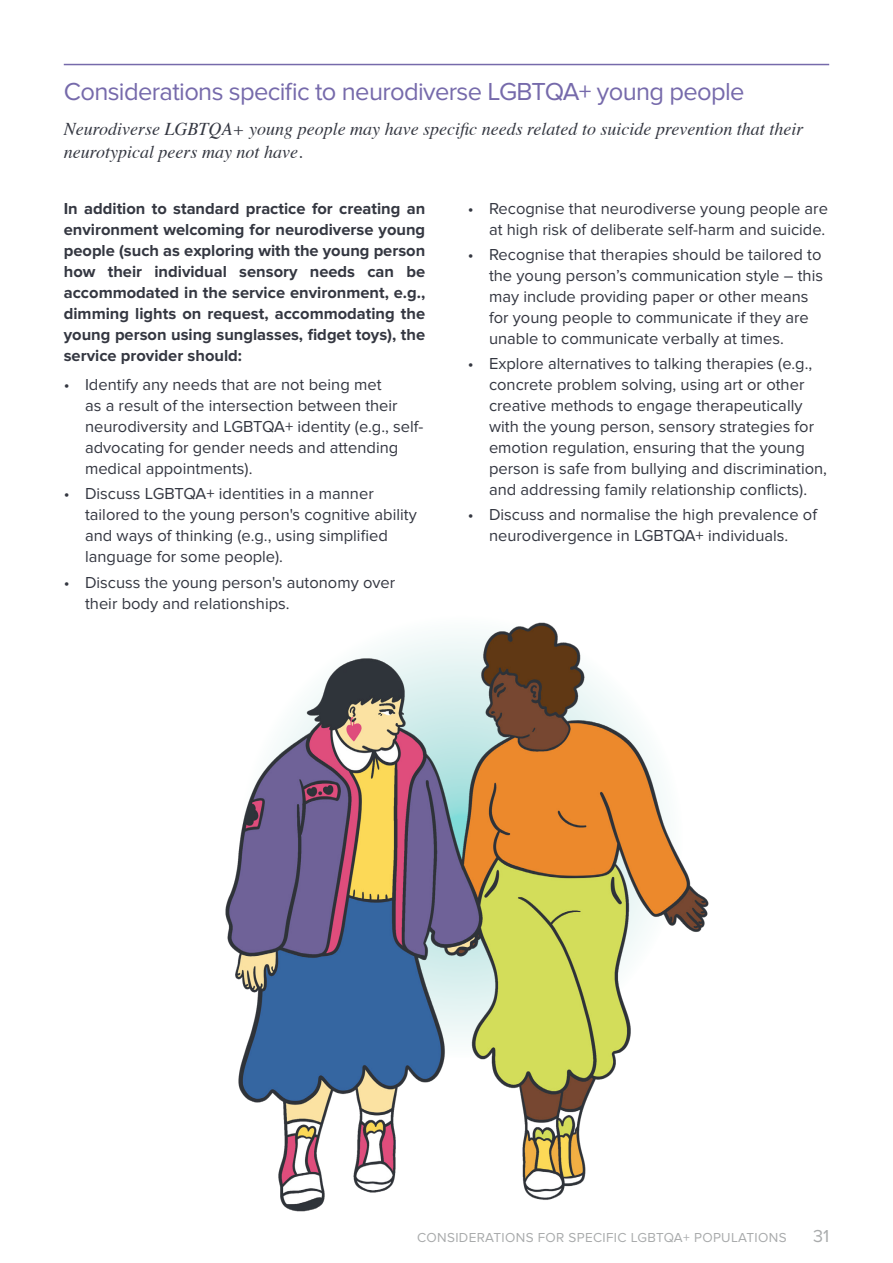
<style>
.page{position:relative;width:893px;height:1263px;background:#fff}
.page>*{position:absolute;margin:0;border:0;box-sizing:border-box;transform-origin:0 0}
.t1{font:25.5px "Proxima Nova";letter-spacing:-.025em;color:#766aab}
.t2{font:italic 18px/22.5px "Times";color:#343741}
.t3{font:18px "Proxima Nova";color:#a9abac}
.t4{font:16.5px/21px "Proxima Nova";color:#343741}
.t5{font:700 16.5px/21px "Proxima Nova";color:#343741;text-align:justify}
.t6{font:13.5px "Proxima Nova";letter-spacing:.025em;color:#a9abac}
</style>
<div class="page">
<hr style="left:64px;top:64px;width:765px;height:1px;background:#766aab">
<img style="left:225px;top:622px;width:484px;height:590px">
<h1 class="t1" style="left:64px;top:77px;width:682px">Considerations specific to neurodiverse LGBTQA+ young people</h1>
<p class="t2" style="left:64px;top:117px;width:741px">Neurodiverse LGBTQA+ young people may have specific needs related to suicide prevention that their neurotypical peers may not have.</p>
<p class="t5" style="left:64px;top:198px;width:363px">In addition to standard practice for creating an environment welcoming for neurodiverse young people (such as exploring with the young person how their individual sensory needs can be accommodated in the service environment, e.g., dimming lights on request, accommodating the young person using sunglasses, fidget toys), the service provider should:</p>
<p class="t4" style="left:85px;top:374px;width:340px;text-indent:-21px">• Identify any needs that are not being met<br>as a result of the intersection between their neurodiversity and LGBTQA+ identity (e.g., self&shy;advocating for gender needs and attending medical appointments).</p>
<p class="t4" style="left:85px;top:484px;width:333px;text-indent:-21px">• Discuss LGBTQA+ identities in a manner tailored to the young person's cognitive ability and ways of thinking (e.g., using simplified language for some people).</p>
<p class="t4" style="left:85px;top:572px;width:312px;text-indent:-21px">• Discuss the young person's autonomy over their body and relationships.</p>
<p class="t4" style="left:468px;top:198px;width:362px;text-align:right">• Recognise that neurodiverse young people are at high risk of deliberate self-harm and suicide.</p>
<p class="t4" style="left:489px;top:244px;width:336px;text-indent:-21px">• Recognise that therapies should be tailored to the young person’s communication style – this may include providing paper or other means for young people to communicate if they are unable to communicate verbally at times.</p>
<p class="t4" style="left:489px;top:353px;width:340px;text-indent:-21px">• Explore alternatives to talking therapies (e.g., concrete problem solving, using art or other creative methods to engage therapeutically with the young person, sensory strategies for emotion regulation, ensuring that the young person is safe from bullying and discrimination, and addressing family relationship conflicts).</p>
<p class="t4" style="left:468px;top:505px;width:351px;text-align:center">• Discuss and normalise the high prevalence of neurodivergence in LGBTQA+ individuals.</p>
<p class="t6" style="left:417px;top:1229px;width:371px">CONSIDERATIONS FOR SPECIFIC LGBTQA+ POPULATIONS</p>
<p class="t3" style="left:813px;top:1225px;width:18px">31</p>
</div>
